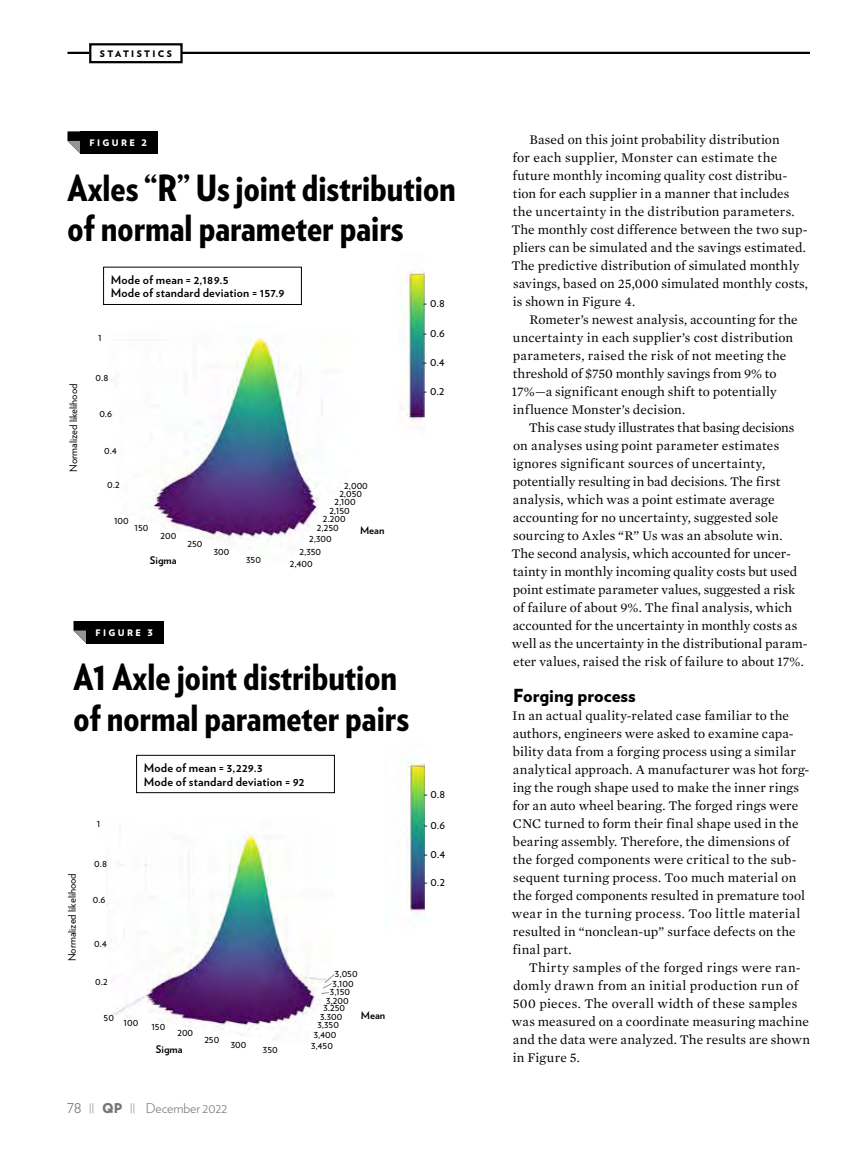
<style>
.page{position:relative;width:864px;height:1161px;background:#fff}
.page>*{position:absolute;margin:0;border:0;box-sizing:border-box;transform-origin:0 0}
.t1{font:900 36px/40.5px "Verlag Condensed";color:#000}
.t2{font:900 18px "Verlag";color:#000}
.t3{font:13.5px/18px "Mercury Text G1";letter-spacing:.01em;color:#000}
.t4{font:300 13.5px "Verlag";letter-spacing:-.005em;color:#737577}
.t5{font:700 12px/13.5px "Verlag";letter-spacing:.02em;color:#000}
.t6{font:12px "Verlag";color:#000}
.t7{font:10.5px/7.8px "Verlag";color:#000}
.t8{font:700 10.5px "Verlag";color:#000}
.t9{font:900 9px "Verlag";letter-spacing:.26em;color:#fff}
.t10{font:900 9px "Verlag";letter-spacing:.255em;color:#000}
.s1{font-size:17.1px}
.s2{font-weight:900}
</style>
<div class="page">
<img style="left:106px;top:834px;width:215px;height:207px">
<img style="left:404px;top:760px;width:21px;height:159px">
<svg style="left:321px;top:974px;width:14px;height:20px"></svg>
<svg style="left:73px;top:621px;width:13px;height:22px"></svg>
<div style="left:86px;top:621px;width:78px;height:22px;background:#000"></div>
<div style="left:136px;top:755px;width:199px;height:38px;border:1px solid #000"></div>
<img style="left:106px;top:336px;width:237px;height:220px">
<img style="left:400px;top:271px;width:24px;height:153px">
<svg style="left:68px;top:131px;width:12px;height:23px"></svg>
<div style="left:80px;top:131px;width:78px;height:23px;background:#000"></div>
<div style="left:103px;top:267px;width:199px;height:38px;border:1px solid #000"></div>
<hr style="left:149px;top:52px;width:661px;height:2px;background:#000">
<hr style="left:68px;top:52px;width:21px;height:2px;background:#000">
<svg style="left:88px;top:43px;width:96px;height:21px"></svg>
<p class="t10" style="left:100px;top:46px;width:74px">STATISTICS</p>
<p class="t9" style="left:90px;top:135px;width:59px">FIGURE 2</p>
<h1 class="t1" style="left:68px;top:166px;width:390px">Axles “R” Us joint distribution of normal parameter pairs</h1>
<p class="t7" style="left:69px;top:472px;width:90px;rotate:-90deg">Normalized likelihood</p>
<p class="t5" style="left:111px;top:272px;width:175px">Mode of mean = 2,189.5<br>Mode of standard deviation = 157.9</p>
<p class="t7" style="left:98px;top:333px;width:5px">1</p>
<p class="t7" style="left:96px;top:373px;width:14px">0.8</p>
<p class="t7" style="left:99px;top:409px;width:14px">0.6</p>
<p class="t7" style="left:104px;top:446px;width:14px">0.4</p>
<p class="t7" style="left:107px;top:480px;width:14px">0.2</p>
<p class="t7" style="left:114px;top:516px;width:16px">100</p>
<p class="t7" style="left:135px;top:523px;width:15px">150</p>
<p class="t7" style="left:161px;top:531px;width:17px">200</p>
<p class="t8" style="left:150px;top:552px;width:28px">Sigma</p>
<p class="t7" style="left:188px;top:539px;width:16px">250</p>
<p class="t7" style="left:214px;top:547px;width:17px">300</p>
<p class="t7" style="left:246px;top:555px;width:16px">350</p>
<p class="t7" style="left:344px;top:481px;width:25px">2,000</p>
<p class="t7" style="left:339px;top:489px;width:24px">2,050</p>
<p class="t7" style="left:335px;top:497px;width:23px">2,100</p>
<p class="t7" style="left:329px;top:506px;width:22px">2,150</p>
<p class="t7" style="left:323px;top:514px;width:24px">2,200</p>
<p class="t7" style="left:309px;top:522px;width:31px;line-height:10.2px;text-indent:8px">2,250<br>2,300</p>
<p class="t7" style="left:290px;top:545px;width:33px;line-height:11.9px;text-indent:10px">2,350<br>2,400</p>
<p class="t8" style="left:360px;top:522px;width:26px">Mean</p>
<p class="t6" style="left:423px;top:293px;width:23px">- 0.8</p>
<p class="t6" style="left:423px;top:324px;width:23px">- 0.6</p>
<p class="t6" style="left:423px;top:353px;width:23px">- 0.4</p>
<p class="t6" style="left:423px;top:382px;width:23px">- 0.2</p>
<p class="t9" style="left:96px;top:625px;width:59px">FIGURE 3</p>
<h1 class="t1" style="left:73px;top:656px;width:337px">A1 Axle joint distribution of normal parameter pairs</h1>
<p class="t7" style="left:68px;top:961px;width:90px;rotate:-90deg">Normalized likelihood</p>
<p class="t7" style="left:97px;top:819px;width:5px">1</p>
<p class="t7" style="left:94px;top:859px;width:14px">0.8</p>
<p class="t7" style="left:93px;top:895px;width:14px">0.6</p>
<p class="t5" style="left:144px;top:760px;width:162px">Mode of mean = 3,229.3<br>Mode of standard deviation = 92</p>
<p class="t7" style="left:94px;top:939px;width:14px">0.4</p>
<p class="t7" style="left:95px;top:977px;width:14px">0.2</p>
<p class="t7" style="left:104px;top:1013px;width:12px">50</p>
<p class="t7" style="left:124px;top:1020px;width:43px">100 150</p>
<p class="t8" style="left:156px;top:1041px;width:28px">Sigma</p>
<p class="t7" style="left:177px;top:1028px;width:17px">200</p>
<p class="t7" style="left:204px;top:1034px;width:16px">250</p>
<p class="t7" style="left:231px;top:1040px;width:17px">300</p>
<p class="t7" style="left:263px;top:1045px;width:16px">350</p>
<p class="t7" style="left:333px;top:967px;width:27px;line-height:10.1px">3,050<br>3,100</p>
<p class="t7" style="left:323px;top:987px;width:28px;text-indent:7px">3,150<br>3,200<br>3,250</p>
<p class="t7" style="left:317px;top:1011px;width:26px;line-height:8.2px">3,300<br>3,350</p>
<p class="t7" style="left:311px;top:1028px;width:27px;line-height:10.8px">3,400<br>3,450</p>
<p class="t8" style="left:361px;top:1007px;width:26px">Mean</p>
<p class="t6" style="left:424px;top:785px;width:23px">- 0.8</p>
<p class="t6" style="left:424px;top:815px;width:23px">- 0.6</p>
<p class="t6" style="left:424px;top:844px;width:23px">- 0.4</p>
<p class="t6" style="left:424px;top:873px;width:23px">- 0.2</p>
<p class="t4" style="left:67px;top:1098px;width:162px"><span class="s1">78</span> <sup>||</sup> <span class="s2">QP</span> <sup>||</sup> December 2022</p>
<p class="t3" style="left:512px;top:131px;width:298px;text-indent:18px">Based on this joint probability distribution<br>for each supplier, Monster can estimate the future monthly incoming quality cost distribu&shy;tion for each supplier in a manner that includes the uncertainty in the distribution parameters.<br>The monthly cost difference between the two sup&shy;pliers can be simulated and the savings estimated.<br>The predictive distribution of simulated monthly savings, based on 25,000 simulated monthly costs, is shown in Figure 4.</p>
<p class="t3" style="left:512px;top:311px;width:287px;text-indent:18px">Rometer’s newest analysis, accounting for the uncertainty in each supplier’s cost distribution parameters, raised the risk of not meeting the threshold of $750 monthly savings from 9% to 17%—a significant enough shift to potentially influence Monster’s decision.</p>
<p class="t3" style="left:512px;top:418px;width:298px;text-indent:17px">This case study illustrates that basing decisions on analyses using point parameter estimates ignores significant sources of uncertainty, potentially resulting in bad decisions. The first analysis, which was a point estimate average accounting for no uncertainty, suggested sole sourcing to Axles “R” Us was an absolute win.<br>The second analysis, which accounted for uncer&shy;tainty in monthly incoming quality costs but used point estimate parameter values, suggested a risk of failure of about 9%. The final analysis, which accounted for the uncertainty in monthly costs as well as the uncertainty in the distributional param&shy;eter values, raised the risk of failure to about 17%.</p>
<h2 class="t2" style="left:513px;top:681px;width:124px">Forging process</h2>
<p class="t3" style="left:512px;top:707px;width:299px">In an actual quality-related case familiar to the authors, engineers were asked to examine capa&shy;bility data from a forging process using a similar analytical approach. A manufacturer was hot forg&shy;ing the rough shape used to make the inner rings for an auto wheel bearing. The forged rings were CNC turned to form their final shape used in the bearing assembly. Therefore, the dimensions of the forged components were critical to the sub&shy;sequent turning process. Too much material on the forged components resulted in premature tool wear in the turning process. Too little material resulted in “nonclean-up” surface defects on the final part.</p>
<p class="t3" style="left:512px;top:959px;width:300px;text-indent:17px">Thirty samples of the forged rings were ran&shy;domly drawn from an initial production run of 500 pieces. The overall width of these samples was measured on a coordinate measuring machine and the data were analyzed. The results are shown in Figure 5.</p>
</div>
